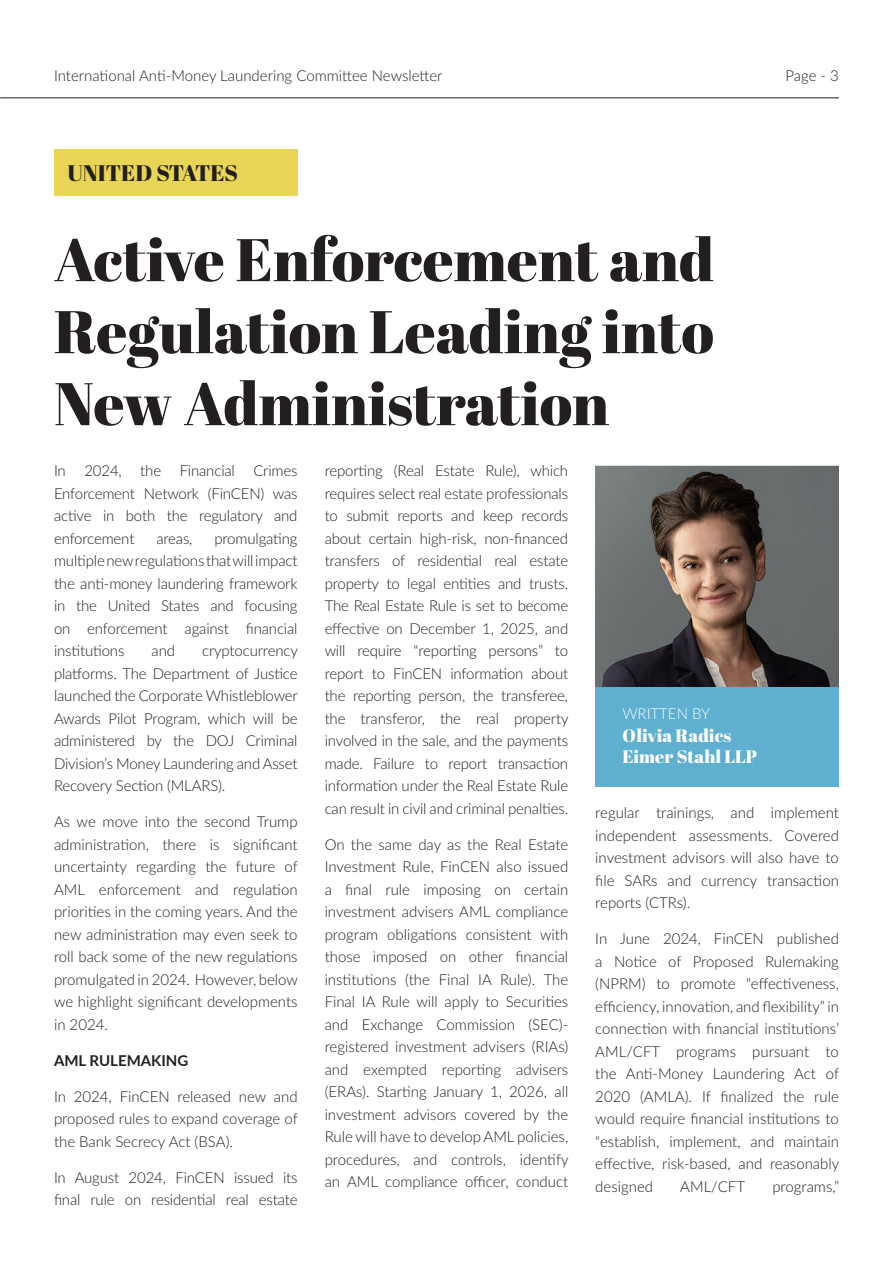
<style>
.page{position:relative;width:893px;height:1263px;background:#fff}
.page>*{position:absolute;margin:0;border:0;box-sizing:border-box;transform-origin:0 0}
._40pt_Size_Align_Left{font:60px/72px "Abril Fatface";color:#231f20;text-align:justify}
._12pt_Size_Align_Left{font:22.5px "Abril Fatface";color:#231f20}
._12pt_Size_Align_Left-2{font:18px "Abril Fatface";color:#fff}
._10pt_Size_Align_Left_Justify{font:300 15px/22.5px "Lato";letter-spacing:-.01em;color:#231f20;text-align:justify}
._10pt_Size_Align_Left_Justify-2{font:700 15px "Lato";color:#231f20}
._10pt_Size_Align_Left{font:300 15px "Lato";color:#fff}
</style>
<div class="page">
<div style="left:54px;top:149px;width:244px;height:47px;background:#e9d555"></div>
<hr style="left:0;top:98px;width:839px;height:1px;background:#231f20">
<div style="left:595px;top:641px;width:244px;height:146px;background:#5eafd0"></div>
<img style="left:595px;top:466px;width:244px;height:220px">
<p class="_10pt_Size_Align_Left_Justify" style="left:54px;top:64px;width:390px">International Anti-Money Laundering Committee Newsletter</p>
<p class="_10pt_Size_Align_Left_Justify" style="left:785px;top:64px;width:55px">Page - 3</p>
<p class="_12pt_Size_Align_Left" style="left:68px;top:157px;width:172px">UNITED STATES</p>
<p class="_40pt_Size_Align_Left" style="left:54px;top:222px;width:662px">Active Enforcement and Regulation Leading into New Administration</p>
<p class="_10pt_Size_Align_Left_Justify" style="left:54px;top:459px;width:245px">In 2024, the Financial Crimes Enforcement Network (FinCEN) was active in both the regulatory and enforcement</p>
<p class="_10pt_Size_Align_Left_Justify" style="left:325px;top:459px;width:245px">reporting (Real Estate Rule), which requires select real estate professionals to submit reports and keep records about certain high-risk, non-financed transfers of residential real estate property to legal entities and trusts.<br>The Real Estate Rule is set to become effective on December 1, 2025, and will require “reporting persons” to report to FinCEN information about the reporting person, the transferee, the transferor, the real property involved in the sale, and the payments made. Failure to report transaction information under the Real Estate Rule can result in civil and criminal penalties.</p>
<p class="_10pt_Size_Align_Left_Justify" style="left:325px;top:832px;width:245px">On the same day as the Real Estate Investment Rule, FinCEN also issued a final rule imposing on certain investment advisers AML compliance program obligations consistent with those imposed on other financial institutions (the Final IA Rule). The Final IA Rule will apply to Securities and Exchange Commission (SEC)- registered investment advisers (RIAs) and exempted reporting advisers (ERAs). Starting January 1, 2026, all investment advisors covered by the Rule will have to develop AML policies, procedures, and controls, identify an AML compliance officer, conduct</p>
<p class="_10pt_Size_Align_Left_Justify" style="left:54px;top:526px;width:245px;text-indent:160px">promulgating multiple new regulations that will impact the anti-money laundering framework in the United States and focusing on enforcement against financial institutions</p>
<p class="_10pt_Size_Align_Left_Justify" style="left:156px;top:526px;width:38px">areas,</p>
<p class="_10pt_Size_Align_Left_Justify" style="left:152px;top:639px;width:25px">and</p>
<p class="_10pt_Size_Align_Left_Justify" style="left:54px;top:639px;width:245px;text-indent:148px">cryptocurrency platforms. The Department of Justice launched the Corporate Whistleblower Awards Pilot Program, which will be administered by the DOJ Criminal Division’s Money Laundering and Asset Recovery Section (MLARS).</p>
<p class="_10pt_Size_Align_Left_Justify" style="left:54px;top:810px;width:245px">As we move into the second Trump administration, there is significant uncertainty regarding the future of AML enforcement and regulation priorities in the coming years. And the new administration may even seek to roll back some of the new regulations promulgated in 2024. However, below we highlight significant developments in 2024.</p>
<p class="_10pt_Size_Align_Left_Justify-2" style="left:54px;top:1049px;width:136px">AML RULEMAKING</p>
<p class="_10pt_Size_Align_Left_Justify" style="left:54px;top:1084px;width:245px">In 2024, FinCEN released new and proposed rules to expand coverage of the Bank Secrecy Act (BSA).</p>
<p class="_10pt_Size_Align_Left_Justify" style="left:54px;top:1165px;width:245px">In August 2024, FinCEN issued its final rule on residential real estate</p>
<p class="_10pt_Size_Align_Left" style="left:622px;top:703px;width:89px">WRITTEN BY</p>
<p class="_12pt_Size_Align_Left-2" style="left:622px;top:723px;width:110px">Olivia Radics</p>
<p class="_12pt_Size_Align_Left-2" style="left:622px;top:744px;width:137px">Eimer Stahl LLP</p>
<p class="_10pt_Size_Align_Left_Justify" style="left:595px;top:801px;width:245px">regular trainings, and implement independent assessments. Covered investment advisors will also have to file SARs and currency transaction reports (CTRs).</p>
<p class="_10pt_Size_Align_Left_Justify" style="left:595px;top:927px;width:245px">In June 2024, FinCEN published a Notice of Proposed Rulemaking (NPRM) to promote “effectiveness, efficiency, innovation, and flexibility” in connection with financial institutions’ AML/CFT programs pursuant to the Anti-Money Laundering Act of 2020 (AMLA). If finalized the rule would require financial institutions to “establish, implement, and maintain effective, risk-based, and reasonably designed</p>
<p class="_10pt_Size_Align_Left_Justify" style="left:680px;top:1174px;width:66px">AML/CFT</p>
<p class="_10pt_Size_Align_Left_Justify" style="left:772px;top:1174px;width:68px">programs,”</p>
</div>
